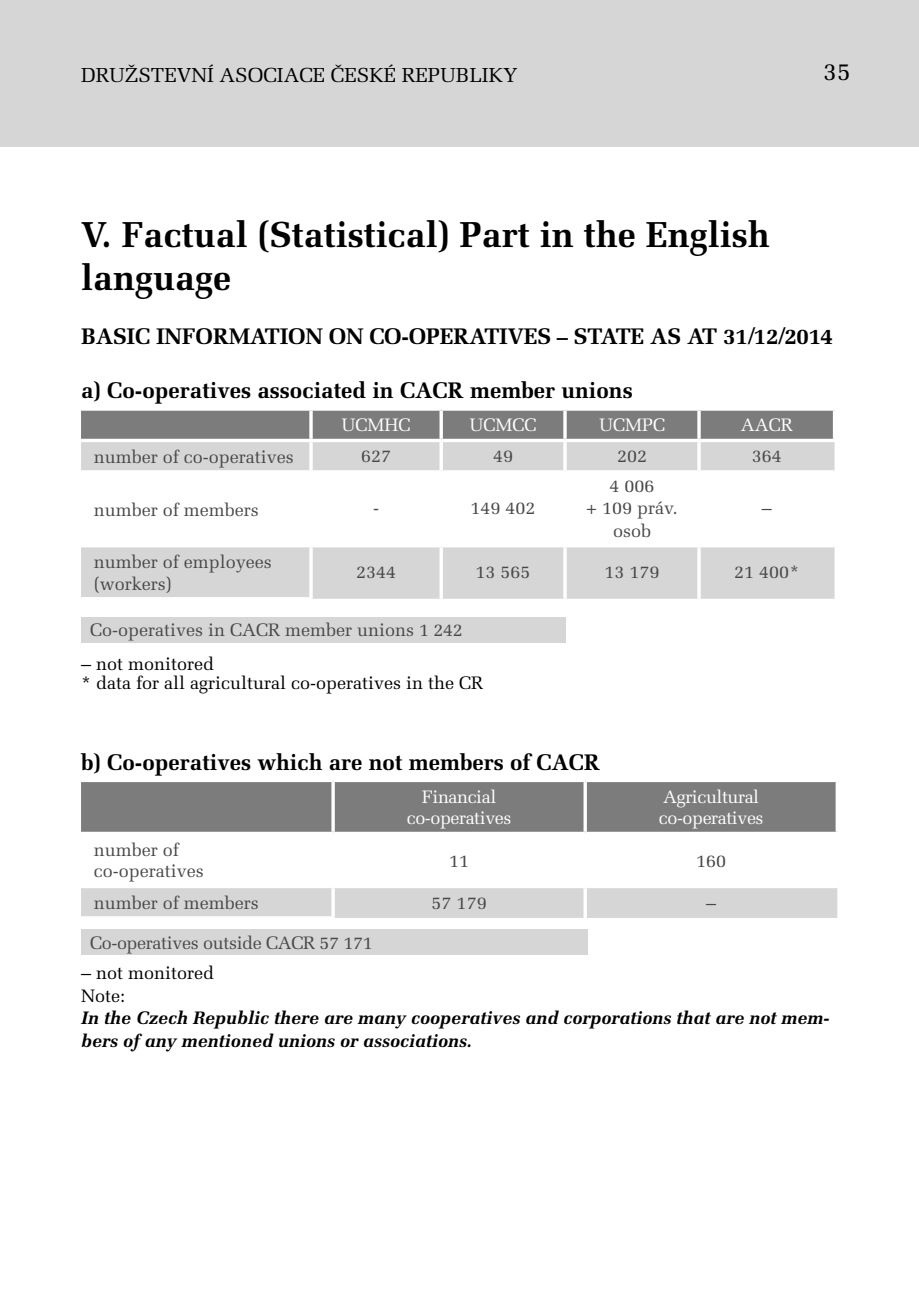
<style>
.page{position:relative;width:919px;height:1302px;background:#fff}
.page>*{position:absolute;margin:0;border:0;box-sizing:border-box;transform-origin:0 0}
.t1{font:700 36px/43.2px "Melior CE";color:#000}
.t2{font:24.75px "Melior CE";color:#000}
.t3{font:700 22.5px "Melior CE";color:#000}
.t4{font:20.25px "Melior CE";color:#000}
.t5{font:18px/22.5px "Melior CE";color:#484848}
.t6{font:italic 700 18px/22.5px "Melior CE";color:#000}
.t7{font:18px/19.1px "Melior CE";color:#000}
.t8{font:18px/21.6px "Melior CE";letter-spacing:-.025em;color:#fff;text-align:center}
</style>
<div class="page">
<div style="left:0;top:0;width:918px;height:147px;background:#d6d6d6"></div>
<div style="left:81px;top:410px;width:751px;height:28px;background:#7c7c7c"></div>
<svg style="left:81px;top:442px;width:753px;height:156px;fill:#d6d6d6"></svg>
<svg style="left:309px;top:410px;width:4px;height:28px"></svg>
<svg style="left:439px;top:410px;width:4px;height:28px"></svg>
<svg style="left:311px;top:438px;width:130px;height:1px"></svg>
<svg style="left:441px;top:438px;width:124px;height:2px"></svg>
<svg style="left:565px;top:438px;width:134px;height:1px"></svg>
<svg style="left:699px;top:438px;width:136px;height:1px"></svg>
<hr style="left:311px;top:470px;width:130px;height:3px;background:#fff">
<hr style="left:441px;top:470px;width:124px;height:3px;background:#fff">
<hr style="left:565px;top:470px;width:134px;height:3px;background:#fff">
<hr style="left:699px;top:470px;width:135px;height:3px;background:#fff">
<hr style="left:311px;top:544px;width:130px;height:3px;background:#fff">
<hr style="left:441px;top:544px;width:124px;height:3px;background:#fff">
<hr style="left:565px;top:544px;width:134px;height:3px;background:#fff">
<hr style="left:699px;top:544px;width:135px;height:3px;background:#fff">
<hr style="left:563px;top:410px;width:3px;height:28px;background:#fff">
<hr style="left:697px;top:410px;width:3px;height:28px;background:#fff">
<hr style="left:309px;top:442px;width:4px;height:28px;background:#f6f6f6">
<svg style="left:439px;top:442px;width:4px;height:28px"></svg>
<hr style="left:563px;top:442px;width:3px;height:28px;background:#fff">
<hr style="left:697px;top:442px;width:3px;height:28px;background:#fff">
<hr style="left:309px;top:473px;width:4px;height:71px;background:#fff">
<hr style="left:439px;top:473px;width:4px;height:71px;background:#fff">
<hr style="left:563px;top:473px;width:3px;height:71px;background:#fff">
<hr style="left:697px;top:473px;width:3px;height:71px;background:#fff">
<hr style="left:309px;top:547px;width:4px;height:50px;background:#f3f3f3">
<svg style="left:439px;top:547px;width:4px;height:51px"></svg>
<hr style="left:563px;top:547px;width:3px;height:51px;background:#fff">
<hr style="left:697px;top:547px;width:3px;height:51px;background:#fff">
<svg style="left:832px;top:410px;width:3px;height:28px"></svg>
<svg style="left:81px;top:438px;width:230px;height:1px"></svg>
<hr style="left:81px;top:470px;width:230px;height:3px;background:#fff">
<hr style="left:81px;top:544px;width:230px;height:3px;background:#fff">
<hr style="left:81px;top:597px;width:232px;height:3px;background:#fff">
<div style="left:81px;top:616px;width:484px;height:26px;background:#d6d6d6"></div>
<div style="left:81px;top:782px;width:754px;height:49px;background:#7c7c7c"></div>
<div style="left:81px;top:888px;width:756px;height:29px;background:#d6d6d6"></div>
<hr style="left:331px;top:888px;width:4px;height:28px;background:#f7f7f7">
<svg style="left:583px;top:888px;width:4px;height:29px"></svg>
<svg style="left:333px;top:831px;width:252px;height:2px"></svg>
<svg style="left:585px;top:831px;width:252px;height:3px"></svg>
<svg style="left:331px;top:782px;width:4px;height:49px"></svg>
<svg style="left:583px;top:782px;width:4px;height:49px"></svg>
<svg style="left:81px;top:831px;width:252px;height:1px"></svg>
<hr style="left:81px;top:916px;width:254px;height:3px;background:#fff">
<div style="left:81px;top:929px;width:506px;height:26px;background:#d6d6d6"></div>
<p class="t4" style="left:81px;top:63px;width:438px">družstevní asociace české republiky</p>
<h2 class="t2" style="left:823px;top:58px;width:29px">35</h2>
<h1 class="t1" style="left:81px;top:214px;width:690px">V. Factual (Statistical) Part in the English language</h1>
<p class="t3" style="left:81px;top:324px;width:15px">BASIC</p>
<p class="t3" style="left:156px;top:324px;width:110px">INFORMATION</p>
<p class="t3" style="left:329px;top:324px;width:95px">ON CO-OPERATIVES</p>
<p class="t3" style="left:557px;top:324px;width:32px">– STATE</p>
<p class="t3" style="left:650px;top:324px;width:184px">AS AT 31/12/2014</p>
<p class="t3" style="left:81px;top:378px;width:336px">a) Co-operatives associated in CACR</p>
<p class="t3" style="left:470px;top:378px;width:164px">member unions</p>
<p class="t8" style="left:341px;top:415px;width:57px">UCMHC</p>
<p class="t8" style="left:469px;top:415px;width:56px">UCMCC</p>
<p class="t8" style="left:599px;top:415px;width:66px">UCMPC</p>
<p class="t8" style="left:740px;top:415px;width:14px">AACR</p>
<p class="t5" style="left:94px;top:446px;width:202px">number of co-operatives</p>
<p class="t5" style="left:361px;top:444px;width:32px">627</p>
<p class="t5" style="left:493px;top:444px;width:22px">49</p>
<p class="t5" style="left:617px;top:444px;width:32px">202</p>
<p class="t5" style="left:751px;top:444px;width:32px">364</p>
<p class="t5" style="left:94px;top:498px;width:167px">number of members</p>
<p class="t5" style="left:373px;top:497px;width:7px">-</p>
<p class="t5" style="left:470px;top:497px;width:67px">149 402</p>
<p class="t5" style="left:586px;top:474px;width:93px;text-align:center">4 006<br>+ 109 práv. osob</p>
<p class="t5" style="left:761px;top:497px;width:12px">–</p>
<p class="t5" style="left:94px;top:551px;width:180px;line-height:21.6px">number of employees (workers)</p>
<p class="t5" style="left:356px;top:560px;width:42px">2344</p>
<p class="t5" style="left:475px;top:560px;width:57px">13 565</p>
<p class="t5" style="left:604px;top:560px;width:57px">13 179</p>
<p class="t5" style="left:734px;top:560px;width:67px">21 400*</p>
<p class="t5" style="left:90px;top:619px;width:154px">Co-operatives in CACR</p>
<p class="t5" style="left:285px;top:619px;width:179px">member unions 1 242</p>
<p class="t7" style="left:81px;top:654px;width:391px">– not monitored<br>* data for all agricultural co-operatives in the CR</p>
<p class="t3" style="left:81px;top:749px;width:472px">b) Co-operatives which are not members of CACR</p>
<p class="t8" style="left:407px;top:786px;width:106px">Financial co-operatives</p>
<p class="t8" style="left:659px;top:786px;width:106px;text-align:left">Agricultural co-operatives</p>
<p class="t5" style="left:94px;top:839px;width:111px;line-height:21.6px">number of co-operatives</p>
<p class="t5" style="left:449px;top:849px;width:22px">11</p>
<p class="t5" style="left:696px;top:849px;width:32px">160</p>
<p class="t5" style="left:94px;top:891px;width:167px">number of members</p>
<p class="t5" style="left:431px;top:891px;width:57px">57 179</p>
<p class="t5" style="left:706px;top:891px;width:12px">–</p>
<p class="t5" style="left:90px;top:931px;width:190px">Co-operatives outside CACR</p>
<p class="t5" style="left:319px;top:931px;width:55px">57 171</p>
<p class="t7" style="left:81px;top:962px;width:135px;line-height:22.5px">– not monitored<br>Note:</p>
<p class="t6" style="left:81px;top:1007px;width:750px">In the Czech Republic there are many cooperatives and corporations that are not mem&shy;bers of any mentioned unions or associations.</p>
</div>
